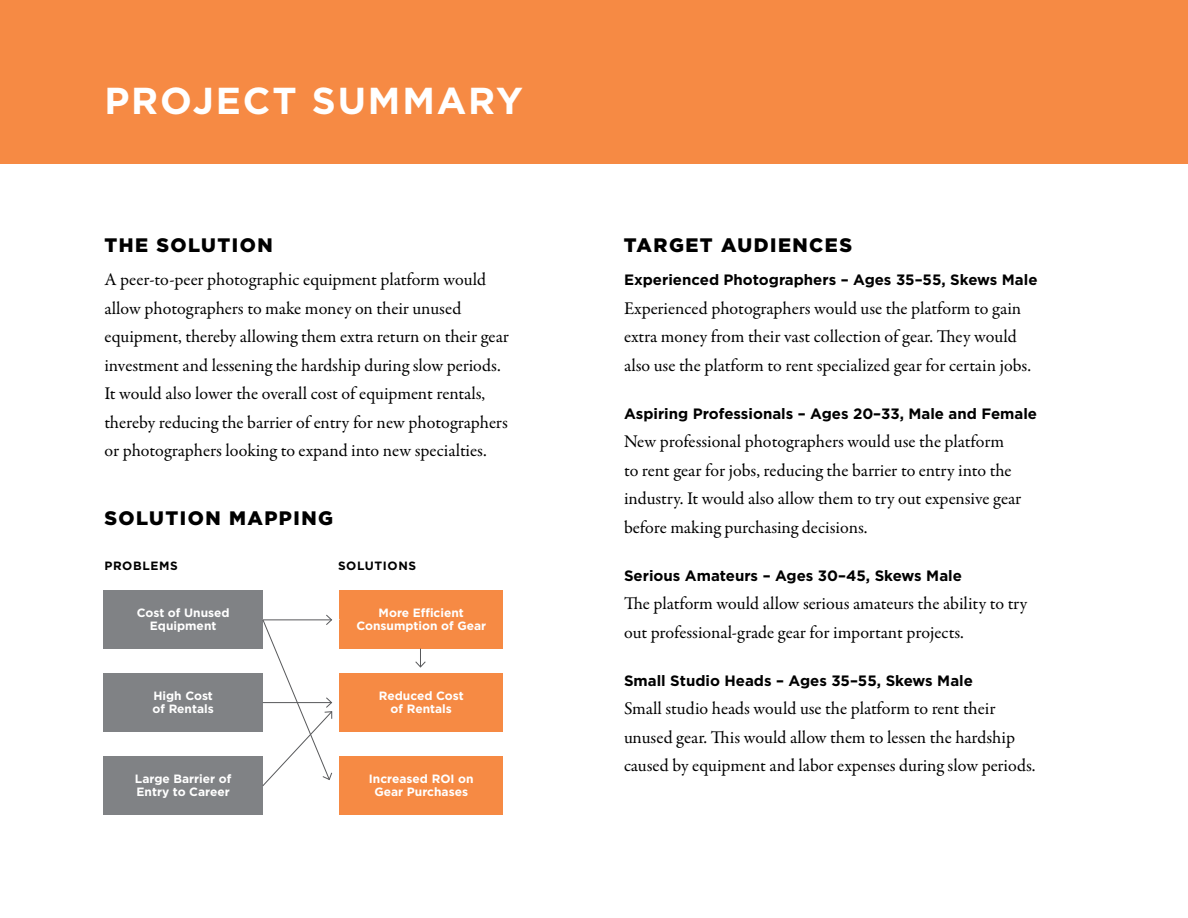
<style>
.page{position:relative;width:1188px;height:918px;background:#fff}
.page>*{position:absolute;margin:0;border:0;box-sizing:border-box;transform-origin:0 0}
.t1{font:700 37.5px "Gotham";letter-spacing:.05em;color:#fff}
.t2{font:900 19.5px "Gotham";letter-spacing:.075em;color:#000}
.t3{font:18px/28.5px "Garamond Premr Pro";color:#000}
.t4{font:700 15px "Gotham";color:#000}
.t5{font:700 12px/13.5px "Gotham";color:#fff;text-align:center}
.t6{font:700 12px "Gotham";letter-spacing:.05em;color:#000}
</style>
<div class="page">
<div style="left:0;top:0;width:1188px;height:163px;background:#f68a44"></div>
<div style="left:104px;top:590px;width:159px;height:59px;background:#808285"></div>
<div style="left:339px;top:590px;width:164px;height:59px;background:#f68a44"></div>
<div style="left:104px;top:674px;width:159px;height:58px;background:#808285"></div>
<div style="left:339px;top:674px;width:164px;height:58px;background:#f68a44"></div>
<div style="left:104px;top:757px;width:159px;height:58px;background:#808285"></div>
<div style="left:339px;top:757px;width:164px;height:58px;background:#f68a44"></div>
<svg style="left:262px;top:614px;width:78px;height:172px"></svg>
<svg style="left:415px;top:649px;width:11px;height:19px"></svg>
<h1 class="t1" style="left:104px;top:79px;width:420px">PROJECT SUMMARY</h1>
<p class="t2" style="left:104px;top:234px;width:170px">THE SOLUTION</p>
<p class="t3" style="left:104px;top:266px;width:406px">A peer-to-peer photographic equipment platform would allow photographers to make money on their unused equipment, thereby allowing them extra return on their gear investment and lessening the hardship during slow periods.<br>It would also lower the overall cost of equipment rentals, thereby reducing the barrier of entry for new photographers or photographers looking to expand into new specialties.</p>
<p class="t2" style="left:104px;top:507px;width:230px">SOLUTION MAPPING</p>
<p class="t6" style="left:104px;top:559px;width:75px">PROBLEMS</p>
<p class="t6" style="left:338px;top:559px;width:80px">SOLUTIONS</p>
<p class="t5" style="left:137px;top:605px;width:94px">Cost of Unused<br>Equipment</p>
<p class="t5" style="left:356px;top:605px;width:131px">More Efficient<br>Consumption of Gear</p>
<p class="t5" style="left:153px;top:688px;width:63px;text-align:left">High Cost of Rentals</p>
<p class="t5" style="left:379px;top:688px;width:86px">Reduced Cost of Rentals</p>
<p class="t5" style="left:135px;top:771px;width:98px;text-align:left">Large Barrier of<br>Entry to Career</p>
<p class="t5" style="left:369px;top:771px;width:106px">Increased ROI on<br>Gear Purchases</p>
<p class="t2" style="left:624px;top:234px;width:230px">TARGET AUDIENCES</p>
<p class="t4" style="left:624px;top:271px;width:415px">Experienced Photographers – Ages 35–55, Skews Male</p>
<p class="t3" style="left:624px;top:294px;width:409px">Experienced photographers would use the platform to gain extra money from their vast collection of gear. They would also use the platform to rent specialized gear for certain jobs.</p>
<p class="t4" style="left:624px;top:405px;width:415px">Aspiring Professionals – Ages 20–33, Male and Female</p>
<p class="t3" style="left:624px;top:428px;width:399px">New professional photographers would use the platform to rent gear for jobs, reducing the barrier to entry into the industry. It would also allow them to try out expensive gear before making purchasing decisions.</p>
<p class="t4" style="left:624px;top:567px;width:339px">Serious Amateurs – Ages 30–45, Skews Male</p>
<p class="t3" style="left:624px;top:590px;width:405px">The platform would allow serious amateurs the ability to try out professional-grade gear for important projects.</p>
<p class="t4" style="left:624px;top:672px;width:350px">Small Studio Heads – Ages 35–55, Skews Male</p>
<p class="t3" style="left:624px;top:695px;width:413px">Small studio heads would use the platform to rent their unused gear. This would allow them to lessen the hardship caused by equipment and labor expenses during slow periods.</p>
</div>
